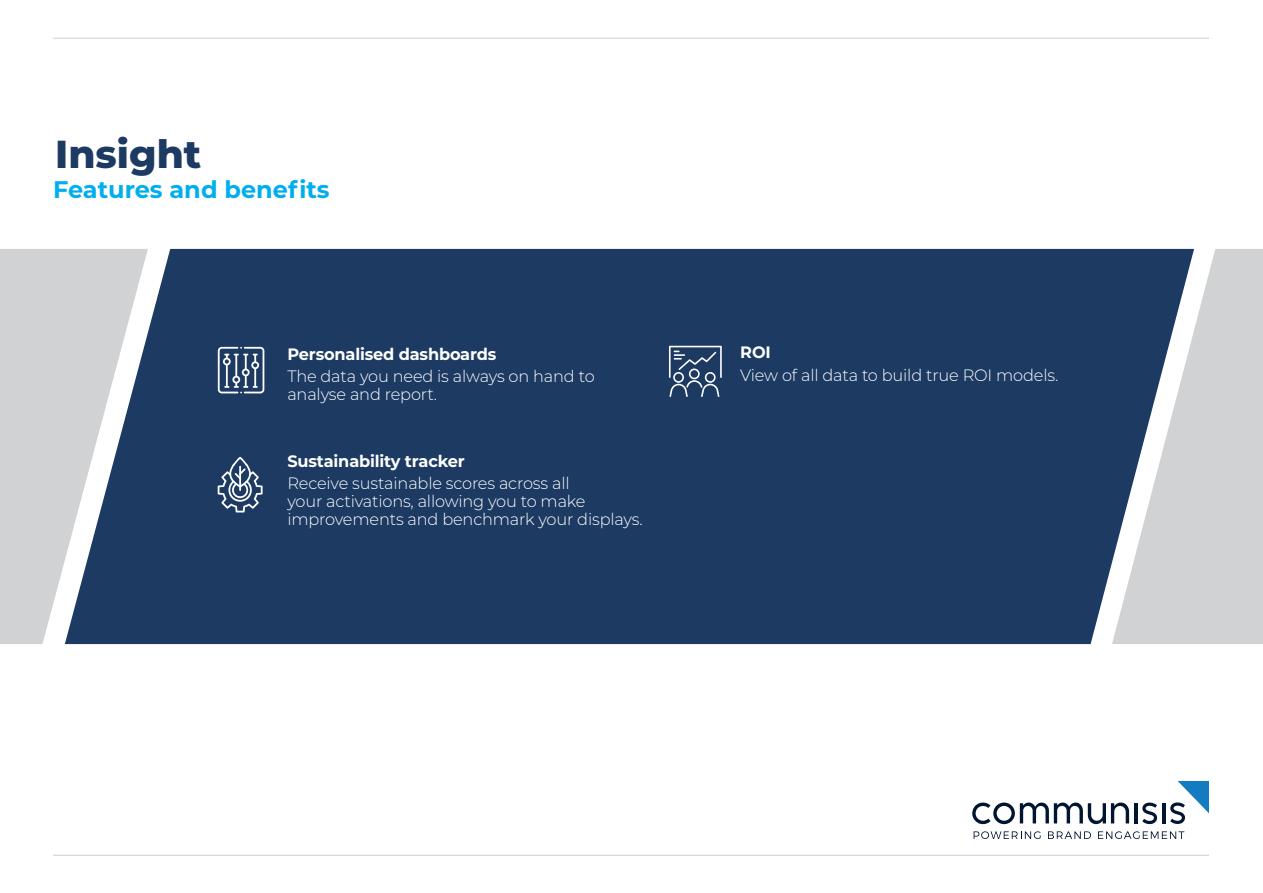
<style>
.page{position:relative;width:1263px;height:893px;background:#fff}
.page>*{position:absolute;margin:0;border:0;box-sizing:border-box;transform-origin:0 0}
.t1{font:800 39px "Montserrat";color:#1c3a62}
.t2{font:700 24px "Montserrat";color:#00aeef}
.t3{font:300 16.5px/18px "Montserrat";letter-spacing:-.01em;color:#fff}
.t4{font:700 16.5px "Montserrat";letter-spacing:-.01em;color:#fff}
</style>
<div class="page">
<div style="left:0;top:249px;width:65px;height:395px;background:#d1d2d4"></div>
<div style="left:65px;top:249px;width:1047px;height:395px;background:#1c3a62"></div>
<svg style="left:1112px;top:249px;width:151px;height:395px;background:#afb6c0"></svg>
<svg style="left:1142px;top:803px;width:15px;height:21px"></svg>
<hr style="left:1134px;top:803px;width:3px;height:20px;background:#00152f">
<hr style="left:1162px;top:803px;width:3px;height:20px;background:#00152f">
<svg style="left:972px;top:802px;width:157px;height:23px"></svg>
<svg style="left:1170px;top:781px;width:39px;height:43px"></svg>
<svg style="left:973px;top:831px;width:67px;height:8px"></svg>
<svg style="left:1048px;top:831px;width:43px;height:8px"></svg>
<svg style="left:1098px;top:831px;width:86px;height:8px"></svg>
<hr style="left:53px;top:855px;width:1156px;height:1px;background:#d1d2d4">
<hr style="left:53px;top:38px;width:1156px;height:1px;background:#d1d2d4">
<svg style="left:218px;top:347px;width:46px;height:46px"></svg>
<svg style="left:218px;top:457px;width:45px;height:55px;background:#536a88"></svg>
<svg style="left:669px;top:346px;width:53px;height:51px;background:#4b6382"></svg>
<p class="t1" style="left:55px;top:126px;width:147px">Insight</p>
<p class="t2" style="left:53px;top:172px;width:278px">Features and benefits</p>
<p class="t4" style="left:287px;top:342px;width:210px">Personalised dashboards</p>
<p class="t3" style="left:287px;top:367px;width:309px">The data you need is always on hand to analyse and report.</p>
<p class="t4" style="left:287px;top:449px;width:179px">Sustainability tracker</p>
<p class="t3" style="left:287px;top:473px;width:357px">Receive sustainable scores across all<br>your activations, allowing you to make improvements and benchmark your displays.</p>
<p class="t4" style="left:740px;top:341px;width:32px">ROI</p>
<p class="t3" style="left:740px;top:365px;width:319px">View of all data to build true ROI models.</p>
</div>
